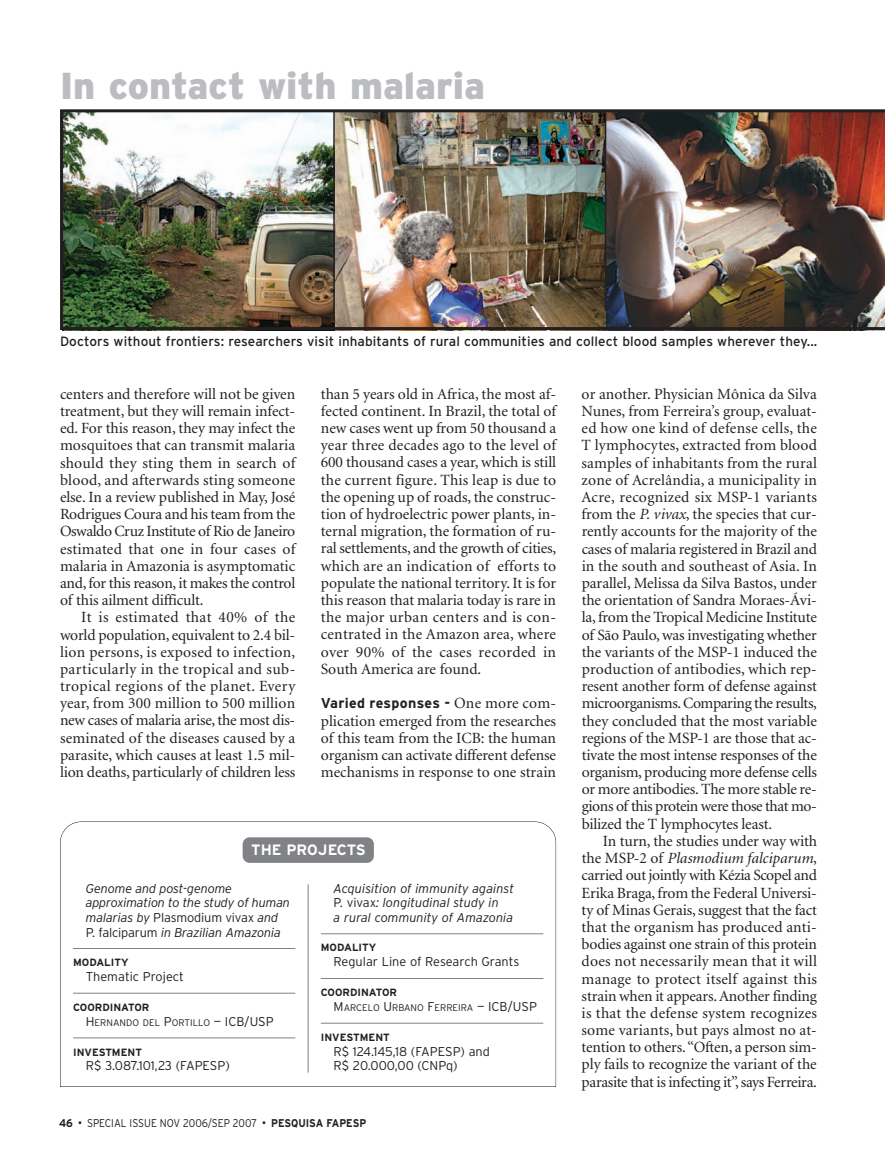
<style>
.page{position:relative;width:885px;height:1170px;background:#fff}
.page>*{position:absolute;margin:0;border:0;box-sizing:border-box;transform-origin:0 0}
.t1{font:900 37.5px "Interstate";color:#bcbdc0}
.t2{font:15.6px/17.2px "Minion";letter-spacing:-.005em;color:#231f20;text-align:justify}
.t3{font:15.6px "Minion";letter-spacing:.015em;color:#231f20}
.t4{font:15.6px "Minion";letter-spacing:-.025em;color:#231f20}
.t5{font:15.6px "Minion";letter-spacing:.025em;color:#231f20}
.t6{font:15.6px "Minion";letter-spacing:-.03em;color:#231f20}
.t7{font:italic 15.6px "Minion";color:#231f20}
.t8{font:15.6px "Minion";letter-spacing:.02em;color:#231f20}
.t9{font:700 15px "Interstate";color:#fff}
.t10{font:700 14.25px "Interstate";letter-spacing:.02em;color:#231f20}
.t11{font:13.5px "Interstate";letter-spacing:.005em;color:#231f20}
.t12{font:italic 300 12.75px/14.7px "Interstate";letter-spacing:-.015em;color:#231f20}
.t13{font:300 12.75px/14.7px "Interstate";color:#231f20}
.t14{font:300 11.25px "Interstate";color:#231f20;scale:.9 1}
.t15{font:700 11.25px "Interstate";color:#231f20;scale:.9 1}
.t16{font:700 10.5px "Interstate";color:#231f20}
.t17{font:300 9.6px "Interstate";color:#231f20}
.s1{font-family:"Minion";font-weight:400;font-size:15.6px}
.s2{font-style:normal}
.s3{font-size:12.75px}
.s4{font-style:italic}
</style>
<div class="page">
<img style="left:60px;top:109px;width:825px;height:978px">
<p class="t1" style="left:60px;top:72px;width:427px">In contact with malaria</p>
<p class="t11" style="left:60px;top:337px;width:759px">Doctors without frontiers: researchers visit inhabitants of rural communities and collect blood samples wherever they...</p>
<p class="t2" style="left:60px;top:387px;width:237px">centers and therefore will not be given</p>
<p class="t2" style="left:60px;top:404px;width:237px">treatment, but they will remain infect-</p>
<p class="t2" style="left:60px;top:421px;width:237px">ed. For this reason, they may infect the</p>
<p class="t2" style="left:60px;top:438px;width:237px">mosquitoes that can transmit malaria</p>
<p class="t3" style="left:60px;top:457px;width:237px">should they sting them in search of</p>
<p class="t3" style="left:60px;top:474px;width:237px">blood, and afterwards sting someone</p>
<p class="t2" style="left:60px;top:490px;width:237px">else. In a review published in May, José</p>
<p class="t2" style="left:60px;top:507px;width:237px">Rodrigues Coura and his team from the</p>
<p class="t6" style="left:60px;top:525px;width:237px">Oswaldo Cruz Institute of Rio de Janeiro</p>
<p class="t3" style="left:60px;top:542px;width:237px">estimated that one in four cases of</p>
<p class="t2" style="left:60px;top:558px;width:237px">malaria in Amazonia is asymptomatic</p>
<p class="t2" style="left:60px;top:576px;width:237px">and, for this reason, it makes the control</p>
<p class="t2" style="left:60px;top:593px;width:145px">of this ailment difficult.</p>
<p class="t5" style="left:81px;top:611px;width:215px">It is estimated that 40% of the</p>
<p class="t2" style="left:60px;top:627px;width:237px">world population, equivalent to 2.4 bil-</p>
<p class="t3" style="left:60px;top:646px;width:237px">lion persons, is exposed to infection,</p>
<p class="t5" style="left:60px;top:663px;width:237px">particularly in the tropical and sub-</p>
<p class="t5" style="left:60px;top:680px;width:237px">tropical regions of the planet. Every</p>
<p class="t2" style="left:60px;top:696px;width:237px">year, from 300 million to 500 million</p>
<p class="t2" style="left:60px;top:713px;width:237px">new cases of malaria arise, the most dis-</p>
<p class="t2" style="left:60px;top:730px;width:237px">seminated of the diseases caused by a</p>
<p class="t2" style="left:60px;top:748px;width:237px">parasite, which causes at least 1.5 mil-</p>
<p class="t2" style="left:60px;top:765px;width:237px">lion deaths, particularly of children less</p>
<p class="t2" style="left:321px;top:386px;width:237px">than 5 years old in Africa, the most af&shy;fected continent. In Brazil, the total of new cases went up from 50 thousand a year three decades ago to the level of 600 thousand cases a year, which is still the current figure. This leap is due to the opening up of roads, the construc&shy;tion of hydroelectric power plants, in&shy;ternal migration, the formation of ru&shy;ral settlements, and the growth of cities, which are an indication of efforts to populate the national territory. It is for this reason that malaria today is rare in the major urban centers and is con&shy;centrated in the Amazon area, where over 90% of the cases recorded in South America are found.</p>
<p class="t10" style="left:321px;top:698px;width:237px">Varied responses - <span class="s1">One more com-</span></p>
<p class="t2" style="left:321px;top:713px;width:237px">plication emerged from the researches of this team from the ICB: the human organism can activate different defense mechanisms in response to one strain</p>
<p class="t9" style="left:251px;top:845px;width:116px">THE PROJECTS</p>
<p class="t12" style="left:86px;top:882px;width:206px">Genome and post-genome approximation to the study of human malarias by <span class="s2">Plasmodium vivax</span> and<br><span class="s2">P. falciparum</span> in Brazilian Amazonia</p>
<p class="t16" style="left:73px;top:959px;width:57px">MODALITY</p>
<p class="t13" style="left:86px;top:970px;width:100px">Thematic Project</p>
<p class="t16" style="left:73px;top:1003px;width:78px">COORDINATOR</p>
<p class="t17" style="left:86px;top:1019px;width:189px"><span class="s3">H</span>ERNANDO DEL <span class="s3">P</span>ORTILLO <span class="s3">— ICB/USP</span></p>
<p class="t16" style="left:73px;top:1048px;width:70px">INVESTMENT</p>
<p class="t13" style="left:86px;top:1059px;width:145px">R$ 3.087.101,23 (FAPESP)</p>
<p class="t12" style="left:334px;top:882px;width:182px">Acquisition of immunity against<br><span class="s2">P. vivax</span>: longitudinal study in<br>a rural community of Amazonia</p>
<p class="t16" style="left:321px;top:944px;width:57px">MODALITY</p>
<p class="t13" style="left:334px;top:955px;width:187px">Regular Line of Research Grants</p>
<p class="t16" style="left:321px;top:989px;width:78px">COORDINATOR</p>
<p class="t17" style="left:334px;top:1004px;width:205px"><span class="s3">M</span>ARCELO <span class="s3">U</span>RBANO <span class="s3">F</span>ERREIRA <span class="s3">— ICB/USP</span></p>
<p class="t16" style="left:321px;top:1033px;width:70px">INVESTMENT</p>
<p class="t13" style="left:334px;top:1045px;width:158px">R$ 124.145,18 (FAPESP) and<br>R$ 20.000,00 (CNPq)</p>
<p class="t15" style="left:59px;top:1119px;width:17px">46</p>
<p class="t14" style="left:79px;top:1119px;width:200px">■ SPECIAL ISSUE NOV 2006/SEP 2007</p>
<p class="t15" style="left:263px;top:1119px;width:116px">■ PESQUISA FAPESP</p>
<p class="t2" style="left:582px;top:387px;width:237px">or another. Physician Mônica da Silva</p>
<p class="t2" style="left:582px;top:404px;width:237px">Nunes, from Ferreira’s group, evaluat-</p>
<p class="t8" style="left:582px;top:422px;width:237px">ed how one kind of defense cells, the</p>
<p class="t2" style="left:582px;top:438px;width:237px">T lymphocytes, extracted from blood</p>
<p class="t2" style="left:582px;top:455px;width:237px">samples of inhabitants from the rural</p>
<p class="t3" style="left:582px;top:474px;width:237px">zone of Acrelândia, a municipality in</p>
<p class="t3" style="left:582px;top:491px;width:237px">Acre, recognized six MSP-1 variants</p>
<p class="t2" style="left:582px;top:507px;width:237px">from the <span class="s4">P. vivax</span>, the species that cur-</p>
<p class="t2" style="left:582px;top:524px;width:237px">rently accounts for the majority of the</p>
<p class="t2" style="left:582px;top:541px;width:237px">cases of malaria registered in Brazil and</p>
<p class="t2" style="left:582px;top:559px;width:237px">in the south and southeast of Asia. In</p>
<p class="t2" style="left:582px;top:576px;width:237px">parallel, Melissa da Silva Bastos, under</p>
<p class="t2" style="left:582px;top:593px;width:237px">the orientation of Sandra Moraes-Ávi-</p>
<p class="t2" style="left:582px;top:610px;width:237px">la, from the Tropical Medicine Institute</p>
<p class="t2" style="left:582px;top:627px;width:237px">of São Paulo, was investigating whether</p>
<p class="t2" style="left:582px;top:644px;width:237px">the variants of the MSP-1 induced the</p>
<p class="t2" style="left:582px;top:662px;width:237px">production of antibodies, which rep-</p>
<p class="t2" style="left:582px;top:679px;width:237px">resent another form of defense against</p>
<p class="t4" style="left:582px;top:697px;width:237px">microorganisms. Comparing the results,</p>
<p class="t2" style="left:582px;top:713px;width:237px">they concluded that the most variable</p>
<p class="t2" style="left:582px;top:730px;width:237px">regions of the MSP-1 are those that ac-</p>
<p class="t2" style="left:582px;top:748px;width:237px">tivate the most intense responses of the</p>
<p class="t2" style="left:582px;top:765px;width:237px">organism, producing more defense cells</p>
<p class="t2" style="left:582px;top:782px;width:237px">or more antibodies. The more stable re-</p>
<p class="t4" style="left:582px;top:800px;width:237px">gions of this protein were those that mo-</p>
<p class="t2" style="left:582px;top:816px;width:192px">bilized the T lymphocytes least.</p>
<p class="t2" style="left:603px;top:834px;width:216px">In turn, the studies under way with</p>
<p class="t7" style="left:582px;top:852px;width:237px"><span class="s2">the MSP-2 of</span> Plasmodium falciparum<span class="s2">,</span></p>
<p class="t4" style="left:582px;top:869px;width:237px">carried out jointly with Kézia Scopel and</p>
<p class="t2" style="left:582px;top:885px;width:237px">Erika Braga, from the Federal Universi-</p>
<p class="t2" style="left:582px;top:902px;width:237px">ty of Minas Gerais, suggest that the fact</p>
<p class="t2" style="left:582px;top:920px;width:237px">that the organism has produced anti-</p>
<p class="t2" style="left:582px;top:937px;width:237px">bodies against one strain of this protein</p>
<p class="t3" style="left:582px;top:955px;width:237px">does not necessarily mean that it will</p>
<p class="t3" style="left:582px;top:972px;width:237px">manage to protect itself against this</p>
<p class="t2" style="left:582px;top:988px;width:237px">strain when it appears. Another finding</p>
<p class="t3" style="left:582px;top:1007px;width:237px">is that the defense system recognizes</p>
<p class="t2" style="left:582px;top:1023px;width:237px">some variants, but pays almost no at-</p>
<p class="t2" style="left:582px;top:1040px;width:237px">tention to others.“Often, a person sim-</p>
<p class="t2" style="left:582px;top:1057px;width:237px">ply fails to recognize the variant of the</p>
<p class="t2" style="left:582px;top:1074px;width:237px">parasite that is infecting it”, says Ferreira.</p>
</div>
